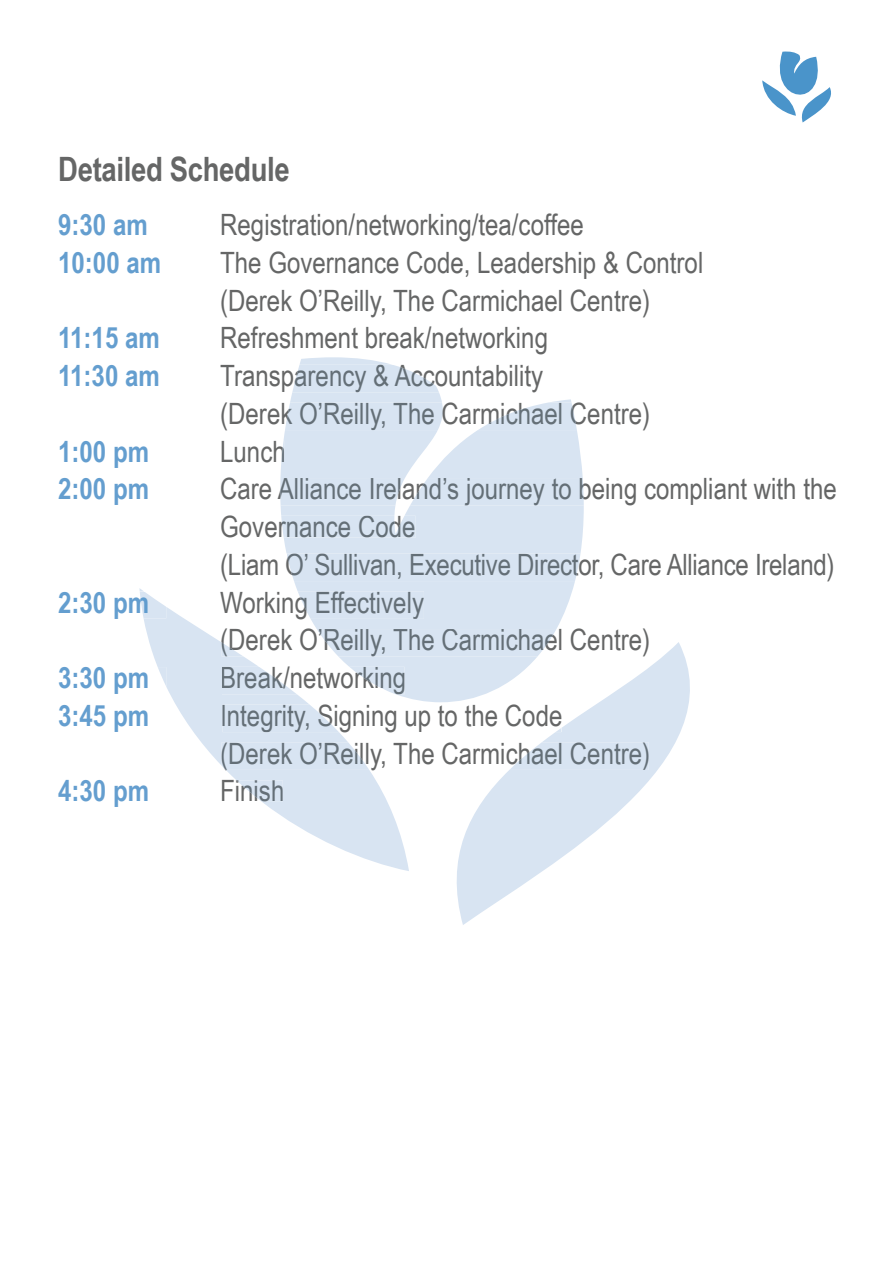
<style>
.page{position:relative;width:893px;height:1263px;background:#fff}
.page>*{position:absolute;margin:0;border:0;box-sizing:border-box;transform-origin:0 0}
.t1{font:700 33.6px "Arial Narrow";letter-spacing:-.01em;color:#656666}
.t2{font:29.4px/37.8px "Arial Narrow";color:#646f77}
.t3{font:29.4px/37.8px "Arial Narrow";color:#656666}
.t4{font:700 29.4px/37.8px "Arial Narrow";color:#649ecf}
.t5{font:700 29.4px "Arial Narrow";color:#609cce}
</style>
<div class="page">
<svg style="left:762px;top:51px;width:69px;height:71px"></svg>
<svg style="left:280px;top:357px;width:304px;height:345px;fill:#d8e4f2"></svg>
<svg style="left:292px;top:365px;width:147px;height:27px;background:#dde7f3"></svg>
<svg style="left:285px;top:402px;width:292px;height:28px"></svg>
<svg style="left:281px;top:441px;width:3px;height:21px"></svg>
<svg style="left:280px;top:478px;width:304px;height:28px;background:#dae5f2"></svg>
<div style="left:281px;top:516px;width:135px;height:21px;background:#d8e4f2"></div>
<div style="left:287px;top:553px;width:293px;height:28px;background:#d8e4f2"></div>
<svg style="left:409px;top:591px;width:15px;height:28px"></svg>
<div style="left:409px;top:629px;width:147px;height:28px;background:#d8e4f2"></div>
<svg style="left:139px;top:588px;width:270px;height:283px"></svg>
<svg style="left:140px;top:592px;width:26px;height:26px"></svg>
<svg style="left:222px;top:642px;width:22px;height:15px"></svg>
<svg style="left:158px;top:667px;width:8px;height:19px"></svg>
<svg style="left:222px;top:667px;width:75px;height:27px"></svg>
<svg style="left:222px;top:704px;width:117px;height:28px;background:#dde7f3"></svg>
<svg style="left:222px;top:742px;width:147px;height:28px;background:#dbe6f2"></svg>
<svg style="left:237px;top:780px;width:46px;height:22px"></svg>
<svg style="left:444px;top:642px;width:246px;height:283px"></svg>
<svg style="left:555px;top:728px;width:6px;height:4px"></svg>
<svg style="left:509px;top:742px;width:140px;height:28px;background:#dce7f3"></svg>
<p class="t1" style="left:58px;top:143px;width:233px">Detailed Schedule</p>
<p class="t4" style="left:58px;top:204px;width:91px">9:30 am</p>
<p class="t3" style="left:220px;top:205px;width:365px">Registration/networking/tea/coffee</p>
<p class="t4" style="left:58px;top:242px;width:105px">10:00 am</p>
<p class="t3" style="left:220px;top:243px;width:485px">The Governance Code, Leadership &amp; Control (Derek O’Reilly, The Carmichael Centre)</p>
<p class="t4" style="left:58px;top:318px;width:103px">11:15 am</p>
<p class="t3" style="left:220px;top:318px;width:329px">Refreshment break/networking</p>
<p class="t4" style="left:58px;top:355px;width:103px">11:30 am</p>
<p class="t2" style="left:220px;top:356px;width:618px">Transparency &amp; Accountability<br>(Derek O’Reilly, The Carmichael Centre)<br>Lunch<br>Care Alliance Ireland’s journey to being compliant with the Governance Code<br>(Liam O’ Sullivan, Executive Director, Care Alliance Ireland)<br>Working Effectively<br>(Derek O’Reilly, The Carmichael Centre)<br>Break/networking</p>
<p class="t4" style="left:58px;top:431px;width:92px">1:00 pm<br>2:00 pm</p>
<p class="t5" style="left:58px;top:580px;width:92px">2:30 pm</p>
<p class="t5" style="left:58px;top:656px;width:92px">3:30 pm</p>
<p class="t4" style="left:58px;top:695px;width:92px">3:45 pm</p>
<p class="t4" style="left:58px;top:771px;width:92px">4:30 pm</p>
<p class="t2" style="left:220px;top:696px;width:431px">Integrity, Signing up to the Code<br>(Derek O’Reilly, The Carmichael Centre)<br>Finish</p>
</div>
